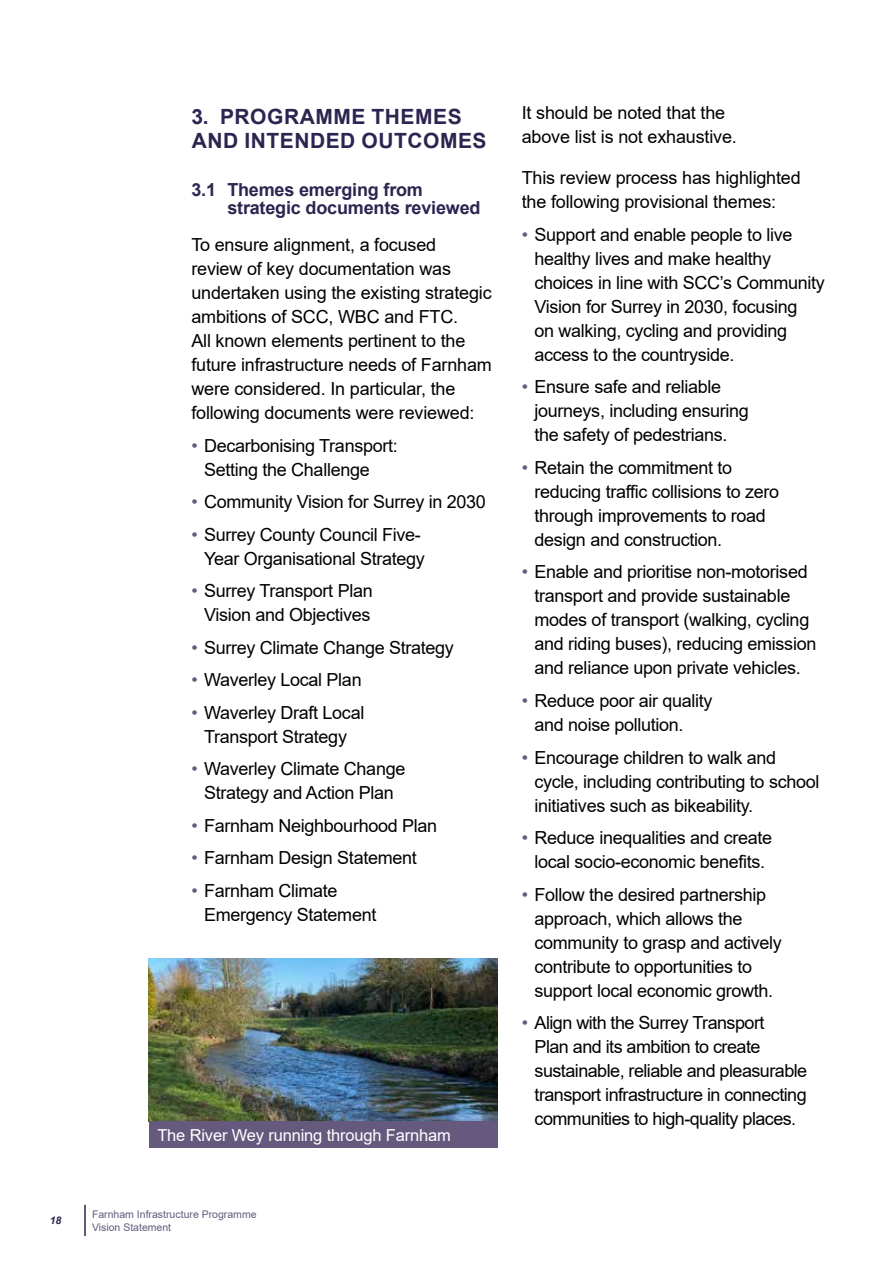
<style>
.page{position:relative;width:893px;height:1263px;background:#fff}
.page>*{position:absolute;margin:0;border:0;box-sizing:border-box;transform-origin:0 0}
.t1{font:700 21px/24px "Arial";letter-spacing:.025em;color:#2e2450}
.t2{font:18px/24px "Arial";letter-spacing:-.02em;color:#000}
.t3{font:700 18px/18px "Arial";letter-spacing:-.01em;color:#2e2450}
.t4{font:16.5px "Arial";letter-spacing:-.01em;color:#fff}
.t5{font:10.5px/12.6px "Arial";color:#655a7d}
.t6{font:italic 700 10.5px "Arial";color:#2e2450}
.s1{color:#655a7d}
</style>
<div class="page">
<hr style="left:84px;top:1205px;width:2px;height:31px;background:#2e2450">
<img style="left:149px;top:959px;width:348px;height:163px">
<div style="left:149px;top:1122px;width:348px;height:26px;background:#655a7d"></div>
<p class="t1" style="left:191px;top:105px;width:297px">3. PROGRAMME THEMES<br>AND INTENDED OUTCOMES</p>
<p class="t3" style="left:227px;top:181px;width:255px;text-indent:-36px">3.1 Themes emerging from strategic documents reviewed</p>
<p class="t2" style="left:191px;top:233px;width:302px">To ensure alignment, a focused review of key documentation was undertaken using the existing strategic ambitions of SCC, WBC and FTC.<br>All known elements pertinent to the future infrastructure needs of Farnham were considered. In particular, the following documents were reviewed:</p>
<p class="t2" style="left:204px;top:433px;width:195px;text-indent:-13px"><span class="s1">•</span> Decarbonising Transport:<br>Setting the Challenge</p>
<p class="t2" style="left:191px;top:490px;width:296px"><span class="s1">•</span> Community Vision for Surrey in 2030</p>
<p class="t2" style="left:191px;top:522px;width:235px;text-align:right"><span class="s1">•</span> Surrey County Council Five-<br>Year Organisational Strategy</p>
<p class="t2" style="left:191px;top:579px;width:183px;text-align:center"><span class="s1">•</span> Surrey Transport Plan<br>Vision and Objectives</p>
<p class="t2" style="left:191px;top:635px;width:264px"><span class="s1">•</span> Surrey Climate Change Strategy</p>
<p class="t2" style="left:191px;top:668px;width:172px"><span class="s1">•</span> Waverley Local Plan</p>
<p class="t2" style="left:191px;top:700px;width:174px;text-align:center"><span class="s1">•</span> Waverley Draft Local<br>Transport Strategy</p>
<p class="t2" style="left:191px;top:757px;width:216px;text-align:center"><span class="s1">•</span> Waverley Climate Change<br>Strategy and Action Plan</p>
<p class="t2" style="left:191px;top:813px;width:247px"><span class="s1">•</span> Farnham Neighbourhood Plan</p>
<p class="t2" style="left:191px;top:846px;width:227px"><span class="s1">•</span> Farnham Design Statement</p>
<p class="t2" style="left:204px;top:878px;width:174px;text-indent:-13px"><span class="s1">•</span> Farnham Climate<br>Emergency Statement</p>
<p class="t4" style="left:157px;top:1124px;width:295px">The River Wey running through Farnham</p>
<p class="t6" style="left:50px;top:1213px;width:13px">18</p>
<p class="t5" style="left:92px;top:1208px;width:166px">Farnham Infrastructure Programme<br>Vision Statement</p>
<p class="t2" style="left:522px;top:101px;width:217px">It should be noted that the above list is not exhaustive.</p>
<p class="t2" style="left:522px;top:166px;width:280px">This review process has highlighted the following provisional themes:</p>
<p class="t2" style="left:535px;top:222px;width:292px;text-indent:-13px"><span class="s1">•</span> Support and enable people to live healthy lives and make healthy choices in line with SCC’s Community Vision for Surrey in 2030, focusing<br>on walking, cycling and providing access to the countryside.</p>
<p class="t2" style="left:535px;top:375px;width:216px;text-indent:-13px"><span class="s1">•</span> Ensure safe and reliable journeys, including ensuring the safety of pedestrians.</p>
<p class="t2" style="left:535px;top:455px;width:246px;text-indent:-13px"><span class="s1">•</span> Retain the commitment to reducing traffic collisions to zero through improvements to road design and construction.</p>
<p class="t2" style="left:535px;top:560px;width:283px;text-indent:-13px"><span class="s1">•</span> Enable and prioritise non-motorised transport and provide sustainable modes of transport (walking, cycling and riding buses), reducing emission and reliance upon private vehicles.</p>
<p class="t2" style="left:535px;top:688px;width:179px;text-indent:-13px"><span class="s1">•</span> Reduce poor air quality and noise pollution.</p>
<p class="t2" style="left:535px;top:745px;width:286px;text-indent:-13px"><span class="s1">•</span> Encourage children to walk and cycle, including contributing to school initiatives such as bikeability.</p>
<p class="t2" style="left:522px;top:825px;width:252px;text-align:center"><span class="s1">•</span> Reduce inequalities and create local socio-economic benefits.</p>
<p class="t2" style="left:535px;top:882px;width:249px;text-indent:-13px"><span class="s1">•</span> Follow the desired partnership approach, which allows the community to grasp and actively contribute to opportunities to support local economic growth.</p>
<p class="t2" style="left:535px;top:1010px;width:274px;text-indent:-13px"><span class="s1">•</span> Align with the Surrey Transport<br>Plan and its ambition to create sustainable, reliable and pleasurable transport infrastructure in connecting communities to high-quality places.</p>
</div>
